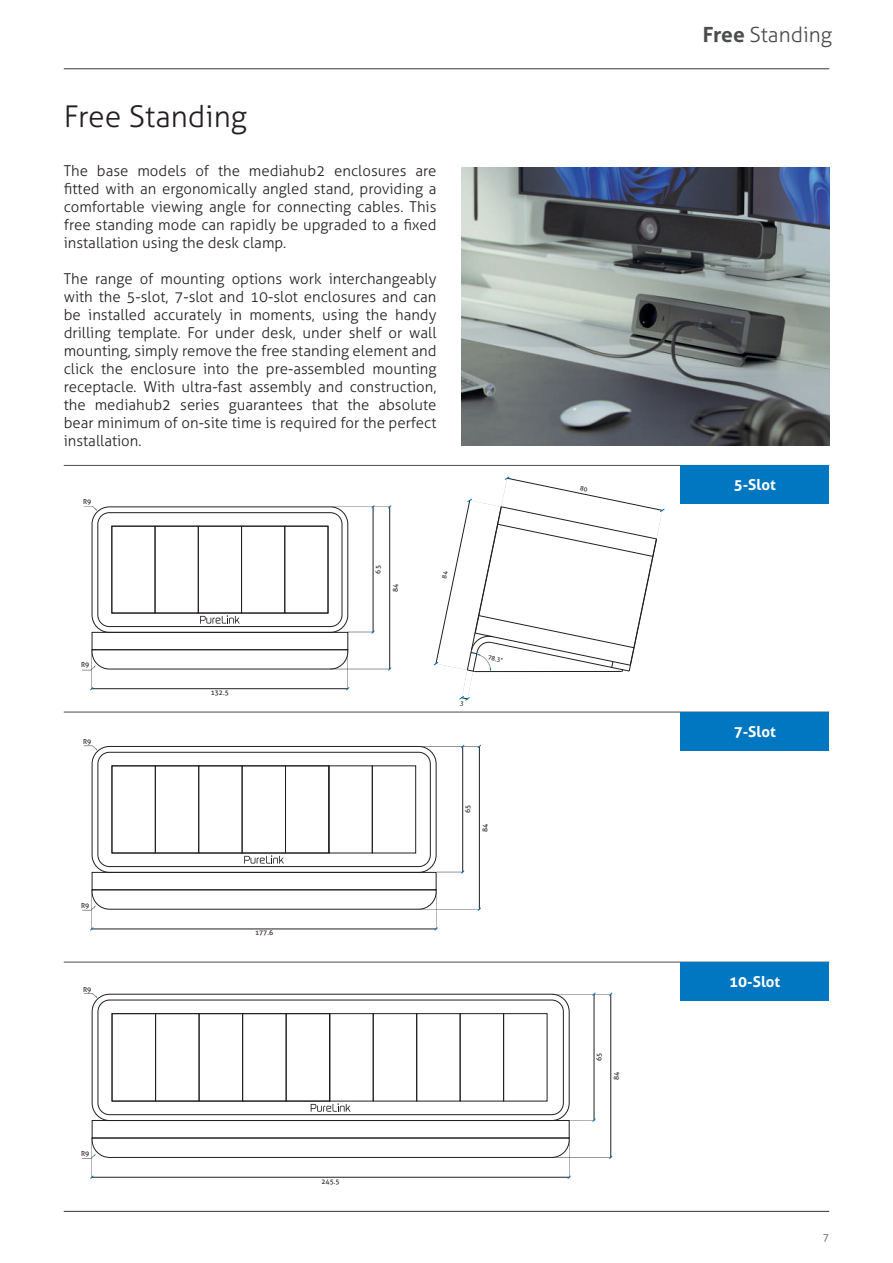
<style>
.page{position:relative;width:893px;height:1263px;background:#fff}
.page>*{position:absolute;margin:0;border:0;box-sizing:border-box;transform-origin:0 0}
.t1{font:300 30px "Aller";color:#231f20}
.t2{font:300 21px "Aller";color:#4b4c4d}
.t3{font:300 15px/18px "Aller";color:#231f20;text-align:justify}
.t4{font:700 15px "Aller";color:#fff}
.t5{font:300 10.5px "Aller";color:#4b4c4d}
.t6{font:6.9px "Aller";color:#231f20}
.t7{font:6.75px "Aller";color:#231f20}
.t8{font:6.15px "Aller";color:#231f20}
.s1{font-weight:700}
</style>
<div class="page">
<hr style="left:64px;top:1211px;width:765px;height:1px;background:#4b4c4d">
<hr style="left:64px;top:68px;width:765px;height:1px;background:#4b4c4d">
<hr style="left:64px;top:712px;width:765px;height:1px;background:#4b4c4d">
<hr style="left:64px;top:465px;width:765px;height:1px;background:#4b4c4d">
<hr style="left:64px;top:962px;width:765px;height:1px;background:#4b4c4d">
<div style="left:680px;top:466px;width:149px;height:38px;background:#0077c0"></div>
<div style="left:680px;top:712px;width:149px;height:38px;background:#0077c0"></div>
<div style="left:680px;top:963px;width:149px;height:38px;background:#0077c0"></div>
<div style="left:92px;top:507px;width:256px;height:126px;border:1px solid #231f20;border-radius:17px"></div>
<div style="left:98px;top:512px;width:244px;height:115px;border:1px solid #231f20;border-radius:12px"></div>
<div style="left:92px;top:632px;width:256px;height:18px;border:1px solid #231f20"></div>
<svg style="left:200px;top:615px;width:40px;height:9px"></svg>
<div style="left:155px;top:526px;width:44px;height:87px;border:1px solid #231f20"></div>
<div style="left:198px;top:526px;width:44px;height:87px;border:1px solid #231f20"></div>
<div style="left:241px;top:526px;width:44px;height:87px;border:1px solid #231f20"></div>
<div style="left:285px;top:526px;width:43px;height:87px;border:1px solid #231f20"></div>
<hr style="left:373px;top:507px;width:1px;height:125px;background:#231f20">
<hr style="left:389px;top:507px;width:1px;height:162px;background:#231f20">
<svg style="left:332px;top:505px;width:59px;height:3px"></svg>
<svg style="left:348px;top:630px;width:27px;height:4px"></svg>
<svg style="left:84px;top:506px;width:13px;height:5px"></svg>
<svg style="left:82px;top:649px;width:309px;height:41px"></svg>
<div style="left:92px;top:746px;width:344px;height:127px;border:1px solid #231f20;border-radius:17px"></div>
<div style="left:98px;top:752px;width:333px;height:115px;border:1px solid #231f20;border-radius:12px"></div>
<div style="left:92px;top:872px;width:344px;height:18px;border:1px solid #231f20"></div>
<hr style="left:462px;top:746px;width:1px;height:126px;background:#231f20">
<hr style="left:479px;top:746px;width:1px;height:163px;background:#231f20">
<svg style="left:421px;top:745px;width:60px;height:3px"></svg>
<svg style="left:437px;top:870px;width:27px;height:4px"></svg>
<svg style="left:84px;top:746px;width:13px;height:5px"></svg>
<svg style="left:82px;top:889px;width:399px;height:41px"></svg>
<svg style="left:244px;top:855px;width:40px;height:8px"></svg>
<div style="left:112px;top:765px;width:44px;height:88px;border:1px solid #231f20"></div>
<div style="left:155px;top:765px;width:44px;height:88px;border:1px solid #231f20"></div>
<div style="left:198px;top:765px;width:44px;height:88px;border:1px solid #231f20"></div>
<div style="left:242px;top:765px;width:44px;height:88px;border:1px solid #231f20"></div>
<div style="left:285px;top:765px;width:44px;height:88px;border:1px solid #231f20"></div>
<div style="left:329px;top:765px;width:44px;height:88px;border:1px solid #231f20"></div>
<div style="left:372px;top:765px;width:44px;height:88px;border:1px solid #231f20"></div>
<div style="left:92px;top:994px;width:477px;height:127px;border:1px solid #231f20;border-radius:17px"></div>
<div style="left:98px;top:1000px;width:466px;height:115px;border:1px solid #231f20;border-radius:12px"></div>
<div style="left:92px;top:1120px;width:477px;height:18px;border:1px solid #231f20"></div>
<hr style="left:594px;top:994px;width:1px;height:126px;background:#231f20">
<hr style="left:610px;top:994px;width:1px;height:163px;background:#231f20">
<svg style="left:553px;top:992px;width:59px;height:4px"></svg>
<svg style="left:569px;top:1118px;width:27px;height:4px"></svg>
<svg style="left:84px;top:993px;width:14px;height:5px"></svg>
<svg style="left:82px;top:1137px;width:530px;height:42px"></svg>
<svg style="left:311px;top:1103px;width:40px;height:9px"></svg>
<div style="left:112px;top:1013px;width:44px;height:88px;border:1px solid #231f20"></div>
<div style="left:155px;top:1013px;width:44px;height:88px;border:1px solid #231f20"></div>
<div style="left:199px;top:1013px;width:44px;height:88px;border:1px solid #231f20"></div>
<div style="left:242px;top:1013px;width:44px;height:88px;border:1px solid #231f20"></div>
<div style="left:286px;top:1013px;width:44px;height:88px;border:1px solid #231f20"></div>
<div style="left:329px;top:1013px;width:44px;height:88px;border:1px solid #231f20"></div>
<div style="left:373px;top:1013px;width:44px;height:88px;border:1px solid #231f20"></div>
<div style="left:416px;top:1013px;width:44px;height:88px;border:1px solid #231f20"></div>
<div style="left:460px;top:1013px;width:44px;height:88px;border:1px solid #231f20"></div>
<div style="left:503px;top:1013px;width:44px;height:88px;border:1px solid #231f20"></div>
<img style="left:461px;top:167px;width:368px;height:279px">
<svg style="left:433px;top:476px;width:232px;height:225px"></svg>
<h1 class="t1" style="left:64px;top:99px;width:185px">Free Standing</h1>
<p class="t3" style="left:64px;top:161px;width:374px">The base models of the mediahub2 enclosures are fitted with an ergonomically angled stand, providing a comfortable viewing angle for connecting cables. This free standing mode can rapidly be upgraded to a fixed installation using the desk clamp.</p>
<p class="t3" style="left:64px;top:269px;width:374px">The range of mounting options work interchangeably with the 5-slot, 7-slot and 10-slot enclosures and can be installed accurately in moments, using the handy drilling template. For under desk, under shelf or wall mounting, simply remove the free standing element and click the enclosure into the pre-assembled mounting receptacle. With ultra-fast assembly and construction, the mediahub2 series guarantees that the absolute bear minimum of on-site time is required for the perfect installation.</p>
<p class="t7" style="left:83px;top:498px;width:10px">R9</p>
<p class="t7" style="left:81px;top:661px;width:10px">R9</p>
<p class="t6" style="left:83px;top:737px;width:10px">R9</p>
<p class="t6" style="left:81px;top:901px;width:10px">R9</p>
<p class="t6" style="left:83px;top:985px;width:10px">R9</p>
<p class="t7" style="left:211px;top:689px;width:19px">132.5</p>
<p class="t6" style="left:255px;top:929px;width:20px">177.6</p>
<p class="t7" style="left:374px;top:573px;width:10px;rotate:-90deg">65</p>
<p class="t7" style="left:391px;top:592px;width:10px;rotate:-90deg">84</p>
<p class="t8" style="left:489px;top:653px;width:16px;rotate:12deg">78.3°</p>
<p class="t6" style="left:464px;top:813px;width:10px;rotate:-90deg">65</p>
<p class="t6" style="left:481px;top:832px;width:10px;rotate:-90deg">84</p>
<p class="t6" style="left:81px;top:1149px;width:10px">R9</p>
<p class="t6" style="left:321px;top:1178px;width:20px">245.5</p>
<h2 class="t2" style="left:703px;top:22px;width:131px"><span class="s1">Free</span> Standing</h2>
<p class="t6" style="left:595px;top:1061px;width:10px;rotate:-90deg">65</p>
<p class="t6" style="left:612px;top:1080px;width:10px;rotate:-90deg">84</p>
<p class="t4" style="left:734px;top:476px;width:44px">5-Slot</p>
<p class="t4" style="left:734px;top:722px;width:44px">7-Slot</p>
<p class="t4" style="left:729px;top:973px;width:53px">10-Slot</p>
<p class="t5" style="left:823px;top:1231px;width:8px">7</p>
</div>
